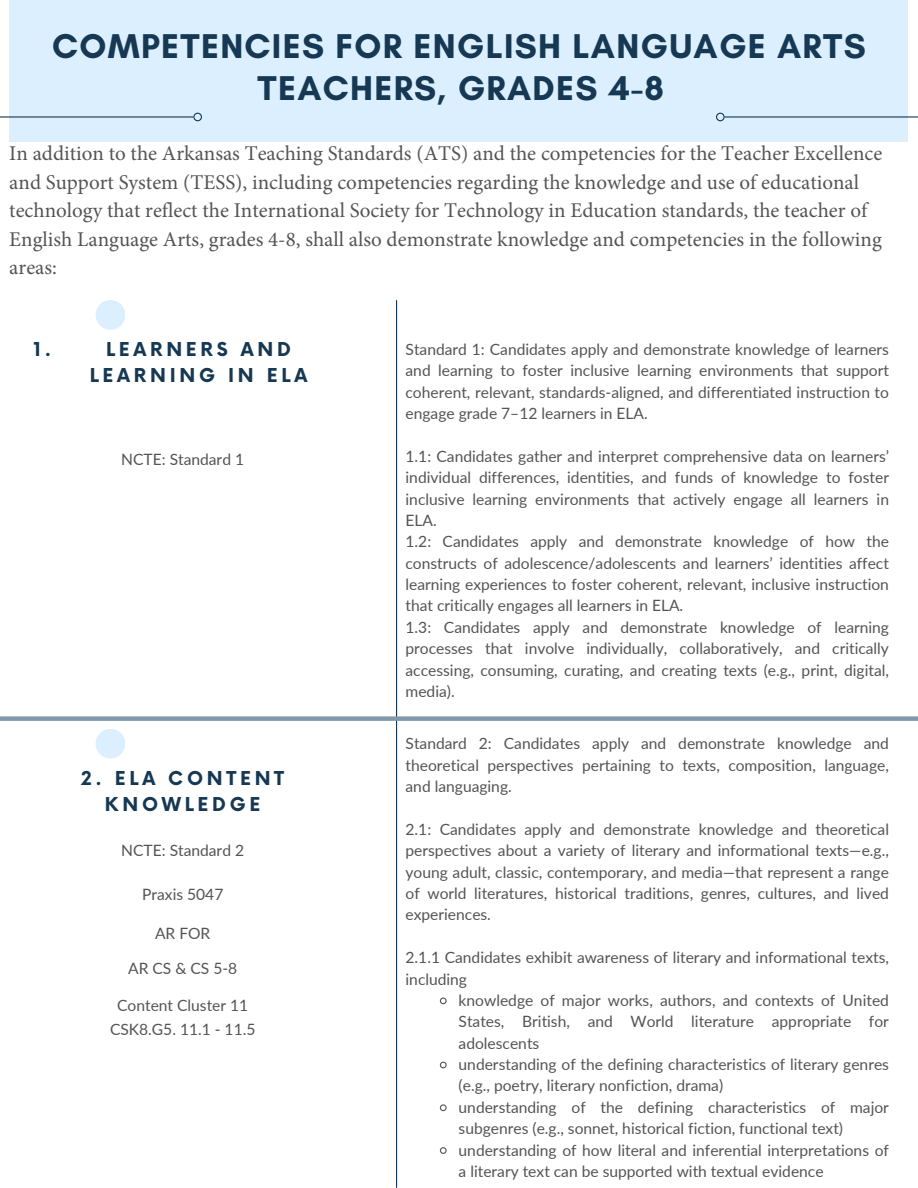
<style>
.page{position:relative;width:918px;height:1188px;background:#fff}
.page>*{position:absolute;margin:0;border:0;box-sizing:border-box;transform-origin:0 0}
.t1{font:700 35.1px/41.7px "Glacial Indifference";letter-spacing:.035em;color:#163853;text-align:center}
.t2{font:21px/28.5px "Minion Pro";color:#545454}
.t3{font:700 18.6px/25.8px "Now";letter-spacing:.2em;color:#163853;text-align:center}
.t4{font:15.6px/21.3px "Lato";color:#545454;text-align:justify}
</style>
<div class="page">
<hr style="left:396px;top:301px;width:1px;height:886px;background:#163853">
<div style="left:96px;top:300px;width:29px;height:30px;background:#dbefff;border-radius:50%"></div>
<div style="left:9px;top:0;width:899px;height:141px;background:#dbefff"></div>
<hr style="left:0;top:116px;width:198px;height:2px;background:#163853">
<svg style="left:193px;top:113px;width:9px;height:8px"></svg>
<hr style="left:720px;top:116px;width:198px;height:2px;background:#163853">
<svg style="left:716px;top:113px;width:9px;height:8px"></svg>
<div style="left:0;top:716px;width:918px;height:5px;background:#8299ab"></div>
<div style="left:96px;top:729px;width:29px;height:30px;background:#dbefff;border-radius:50%"></div>
<svg style="left:439px;top:997px;width:8px;height:8px"></svg>
<svg style="left:439px;top:1061px;width:8px;height:8px"></svg>
<svg style="left:439px;top:1104px;width:8px;height:8px"></svg>
<svg style="left:439px;top:1147px;width:8px;height:7px"></svg>
<p class="t1" style="left:52px;top:25px;width:815px">COMPETENCIES FOR ENGLISH LANGUAGE ARTS<br>TEACHERS, GRADES 4-8</p>
<p class="t2" style="left:9px;top:139px;width:875px">In addition to the Arkansas Teaching Standards (ATS) and the competencies for the Teacher Excellence and Support System (TESS), including competencies regarding the knowledge and use of educational technology that reflect the International Society for Technology in Education standards, the teacher of English Language Arts, grades 4-8, shall also demonstrate knowledge and competencies in the following areas:</p>
<p class="t3" style="left:33px;top:338px;width:19px">1.</p>
<p class="t3" style="left:90px;top:338px;width:219px">LEARNERS AND<br>LEARNING IN ELA</p>
<p class="t4" style="left:121px;top:448px;width:124px">NCTE: Standard 1</p>
<p class="t3" style="left:81px;top:766px;width:205px">2. ELA CONTENT<br>KNOWLEDGE</p>
<p class="t4" style="left:121px;top:839px;width:124px">NCTE: Standard 2</p>
<p class="t4" style="left:142px;top:883px;width:83px">Praxis 5047</p>
<p class="t4" style="left:155px;top:922px;width:57px">AR FOR</p>
<p class="t4" style="left:128px;top:957px;width:110px">AR CS &amp; CS 5-8</p>
<p class="t4" style="left:117px;top:994px;width:133px">Content Cluster 11</p>
<p class="t4" style="left:110px;top:1018px;width:147px">CSK8.G5. 11.1 - 11.5</p>
<h1 class="t4" style="left:406px;top:338px;width:485px">Standard 1: Candidates apply and demonstrate knowledge of learners and learning to foster inclusive learning environments that support coherent, relevant, standards-aligned, and differentiated instruction to engage grade 7–12 learners in ELA.</h1>
<h2 class="t4" style="left:406px;top:445px;width:485px">1.1: Candidates gather and interpret comprehensive data on learners’ individual differences, identities, and funds of knowledge to foster inclusive learning environments that actively engage all learners in ELA.</h2>
<p class="t4" style="left:406px;top:531px;width:485px">1.2: Candidates apply and demonstrate knowledge of how the constructs of adolescence/adolescents and learners’ identities affect learning experiences to foster coherent, relevant, inclusive instruction that critically engages all learners in ELA.</p>
<p class="t4" style="left:406px;top:616px;width:485px">1.3: Candidates apply and demonstrate knowledge of learning processes that involve individually, collaboratively, and critically accessing, consuming, curating, and creating texts (e.g., print, digital, media).</p>
<h3 class="t4" style="left:406px;top:733px;width:485px">Standard 2: Candidates apply and demonstrate knowledge and theoretical perspectives pertaining to texts, composition, language, and languaging.</h3>
<p class="t4" style="left:406px;top:818px;width:485px">2.1: Candidates apply and demonstrate knowledge and theoretical perspectives about a variety of literary and informational texts—e.g., young adult, classic, contemporary, and media—that represent a range of world literatures, historical traditions, genres, cultures, and lived experiences.</p>
<p class="t4" style="left:406px;top:947px;width:485px">2.1.1 Candidates exhibit awareness of literary and informational texts, including</p>
<h5 class="t4" style="left:459px;top:989px;width:432px">knowledge of major works, authors, and contexts of United States, British, and World literature appropriate for adolescents</h5>
<h5 class="t4" style="left:459px;top:1053px;width:432px">understanding of the defining characteristics of literary genres (e.g., poetry, literary nonfiction, drama)</h5>
<p class="t4" style="left:459px;top:1096px;width:432px">understanding of the defining characteristics of major subgenres (e.g., sonnet, historical fiction, functional text)</p>
<h5 class="t4" style="left:459px;top:1139px;width:432px">understanding of how literal and inferential interpretations of a literary text can be supported with textual evidence</h5>
</div>
